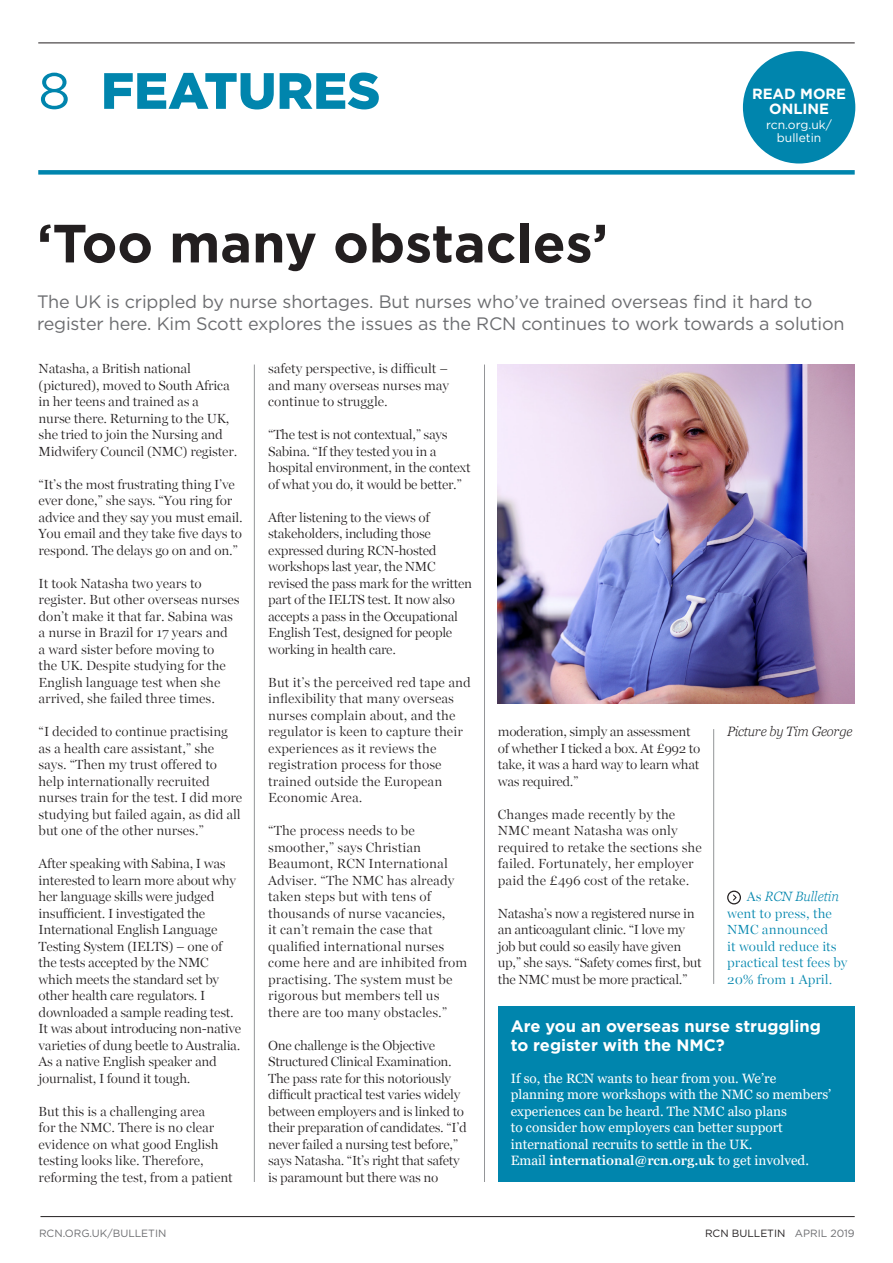
<style>
.page{position:relative;width:893px;height:1263px;background:#fff}
.page>*{position:absolute;margin:0;border:0;box-sizing:border-box;transform-origin:0 0}
.headline_bold{font:700 53.7px "Gotham";color:#231f20}
.t1{font:900 51px "Gotham";color:#0085ad}
.intro{font:18px/22.5px "Gotham";letter-spacing:-.01em;color:#6c6d70}
.subhead{font:700 16.5px/19.5px "Gotham";color:#fff}
.body_georgia{font:700 14.7px/14.7px "Gotham";color:#fff;text-align:center}
.body_georgia-2{font:300 13.5px/16.5px "SD Georgia";letter-spacing:-.02em;color:#231f20}
.body_georgia-3{font:300 13.5px/16.5px "SD Georgia";color:#231f20}
.body_georgia-4{font:13.5px/16.5px "Georgia Pro";color:#fff}
.body_georgia-5{font:300 13.5px/16.5px "SD Georgia";color:#0085ad}
.body_georgia-6{font:italic 300 13.5px "Georgia Pro";letter-spacing:-.015em;color:#231f20}
.body_georgia-7{font:12.15px/13.4px "Gotham";color:#fff;text-align:center}
.t2{font:10.5px "Gotham";color:#231f20}
.t3{font:10.5px "Gotham";color:#6c6d70}
.s1{font-weight:400}
.s2{font-family:"Georgia Pro";font-style:italic}
.s3{font-weight:600}
.s4{color:#6c6d70}
</style>
<div class="page">
<hr style="left:38px;top:43px;width:817px;height:1px;background:#231f20">
<hr style="left:40px;top:1216px;width:815px;height:1px;background:#231f20">
<hr style="left:892px;top:0;width:1px;height:1263px;background:#fff101">
<div style="left:675px;top:366px;width:218px;height:729px;background:#fff"></div>
<div style="left:38px;top:170px;width:817px;height:5px;background:#0085ad"></div>
<hr style="left:713px;top:729px;width:1px;height:255px;background:#939598">
<hr style="left:254px;top:365px;width:1px;height:817px;background:#939598">
<hr style="left:484px;top:365px;width:1px;height:817px;background:#939598">
<img style="left:497px;top:365px;width:358px;height:338px">
<div style="left:498px;top:1006px;width:357px;height:176px;background:#0085ad"></div>
<div style="left:864px;top:0;width:29px;height:270px;background:#fff"></div>
<div style="left:743px;top:51px;width:112px;height:113px;background:#0085ad;border-radius:50%"></div>
<svg style="left:727px;top:890px;width:14px;height:15px"></svg>
<p class="t1" style="left:38px;top:56px;width:344px"><span class="s1">8</span> FEATURES</p>
<p class="headline_bold" style="left:37px;top:208px;width:572px">‘Too many obstacles’</p>
<p class="body_georgia" style="left:752px;top:87px;width:96px">READ MORE<br>ONLINE</p>
<p class="body_georgia-7" style="left:766px;top:118px;width:67px">rcn.org.uk/ bulletin</p>
<p class="intro" style="left:37px;top:290px;width:809px">The UK is crippled by nurse shortages. But nurses who’ve trained overseas find it hard to register here. Kim Scott explores the issues as the RCN continues to work towards a solution</p>
<p class="body_georgia-2" style="left:39px;top:360px;width:200px">Natasha, a British national (pictured), moved to South Africa in her teens and trained as a<br>nurse there. Returning to the UK, she tried to join the Nursing and<br>Midwifery Council (NMC) register.</p>
<p class="body_georgia-2" style="left:39px;top:476px;width:206px">“It’s the most frustrating thing I’ve ever done,” she says. “You ring for advice and they say you must email.<br>You email and they take five days to respond. The delays go on and on.”</p>
<p class="body_georgia-2" style="left:39px;top:575px;width:203px">It took Natasha two years to register. But other overseas nurses don’t make it that far. Sabina was a nurse in Brazil for 17 years and<br>a ward sister before moving to<br>the UK. Despite studying for the<br>English language test when she arrived, she failed three times.</p>
<p class="body_georgia-2" style="left:39px;top:723px;width:205px">“I decided to continue practising as a health care assistant,” she says. “Then my trust offered to help internationally recruited nurses train for the test. I did more studying but failed again, as did all but one of the other nurses.”</p>
<p class="body_georgia-2" style="left:39px;top:855px;width:204px">After speaking with Sabina, I was interested to learn more about why her language skills were judged insufficient. I investigated the<br>International English Language<br>Testing System (IELTS) – one of the tests accepted by the NMC which meets the standard set by other health care regulators. I downloaded a sample reading test.<br>It was about introducing non-native varieties of dung beetle to Australia.<br>As a native English speaker and journalist, I found it tough.</p>
<p class="body_georgia-2" style="left:39px;top:1103px;width:196px">But this is a challenging area<br>for the NMC. There is no clear evidence on what good English testing looks like. Therefore, reforming the test, from a patient</p>
<p class="body_georgia-2" style="left:268px;top:360px;width:183px;text-align:justify">safety perspective, is difficult – and many overseas nurses may continue to struggle.</p>
<p class="body_georgia-2" style="left:268px;top:426px;width:204px">“The test is not contextual,” says Sabina. “If they tested you in a hospital environment, in the context of what you do, it would be better.”</p>
<p class="body_georgia-2" style="left:268px;top:509px;width:205px">After listening to the views of stakeholders, including those expressed during RCN-hosted workshops last year, the NMC revised the pass mark for the written part of the IELTS test. It now also accepts a pass in the Occupational<br>English Test, designed for people working in health care.</p>
<p class="body_georgia-3" style="left:268px;top:674px;width:204px">But it’s the perceived red tape and inflexibility that many overseas nurses complain about, and the regulator is keen to capture their experiences as it reviews the registration process for those trained outside the European<br>Economic Area.</p>
<p class="body_georgia-3" style="left:268px;top:822px;width:201px">“The process needs to be smoother,” says Christian<br>Beaumont, RCN International<br>Adviser. “The NMC has already taken steps but with tens of thousands of nurse vacancies,<br>it can’t remain the case that qualified international nurses come here and are inhibited from practising. The system must be rigorous but members tell us there are too many obstacles.”</p>
<p class="body_georgia-2" style="left:268px;top:1037px;width:200px">One challenge is the Objective Structured Clinical Examination.<br>The pass rate for this notoriously difficult practical test varies widely between employers and is linked to their preparation of candidates. “I’d never failed a nursing test before,” says Natasha. “It’s right that safety is paramount but there was no</p>
<p class="body_georgia-2" style="left:498px;top:723px;width:204px">moderation, simply an assessment of whether I ticked a box. At £992 to take, it was a hard way to learn what was required.”</p>
<p class="body_georgia-3" style="left:498px;top:806px;width:206px">Changes made recently by the<br>NMC meant Natasha was only required to retake the sections she failed. Fortunately, her employer paid the £496 cost of the retake.</p>
<p class="body_georgia-2" style="left:498px;top:905px;width:206px">Natasha’s now a registered nurse in an anticoagulant clinic. “I love my job but could so easily have given up,” she says. “Safety comes first, but the NMC must be more practical.”</p>
<p class="body_georgia-6" style="left:727px;top:724px;width:127px">Picture by Tim George</p>
<p class="body_georgia-5" style="left:727px;top:888px;width:122px;text-indent:20px">As <span class="s2">RCN Bulletin </span>went to press, the<br>NMC announced<br>it would reduce its practical test fees by<br>20% from 1 April.</p>
<p class="subhead" style="left:511px;top:1016px;width:312px">Are you an overseas nurse struggling to register with the NMC?</p>
<p class="body_georgia-4" style="left:511px;top:1070px;width:322px">If so, the RCN wants to hear from you. We’re planning more workshops with the NMC so members’ experiences can be heard. The NMC also plans<br>to consider how employers can better support international recruits to settle in the UK.<br>Email <span class="s3">international@rcn.org.uk</span> to get involved.</p>
<p class="t3" style="left:39px;top:1226px;width:129px">RCN.ORG.UK/BULLETIN</p>
<p class="t2" style="left:705px;top:1227px;width:151px">RCN BULLETIN <span class="s4">APRIL 2019</span></p>
</div>
